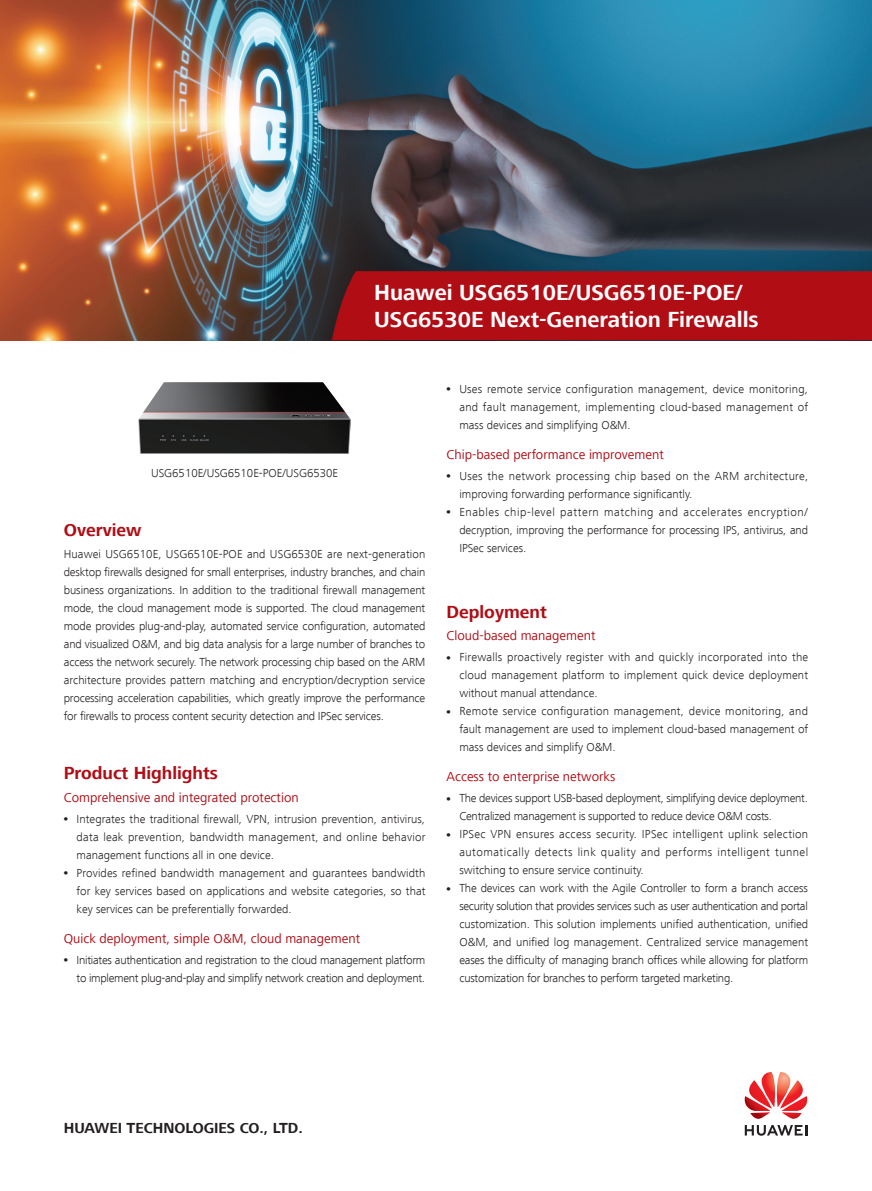
<style>
.page{position:relative;width:872px;height:1191px;background:#fff}
.page>*{position:absolute;margin:0;border:0;box-sizing:border-box;transform-origin:0 0}
.t1{font:700 22.5px/27px "Frutiger Next LT";color:#fff}
.t2{font:700 18px "Frutiger Next LT";color:#b00d15}
.t3{font:700 15px "Frutiger Next LT";color:#231f20}
.t4{font:13.5px "Frutiger Next LT";color:#b00d15}
.t5{font:300 12px/18px "Frutiger Next LT";color:#231f20;text-align:justify}
.t6{font:300 12px/18px "Frutiger Next LT";letter-spacing:-.02em;color:#231f20;text-align:right}
.t7{font:300 12px/18px "Frutiger Next LT";letter-spacing:-.025em;color:#231f20}
.t8{font:300 12px/18px "Frutiger Next LT";letter-spacing:.02em;color:#231f20}
.s1{font-family:"Arial";font-weight:700}
</style>
<div class="page">
<img style="left:0;top:0;width:872px;height:340px">
<svg style="left:744px;top:1072px;width:64px;height:63px"></svg>
<div style="left:332px;top:271px;width:540px;height:69px;background:#b00d15"></div>
<img style="left:138px;top:383px;width:213px;height:71px">
<h1 class="t1" style="left:374px;top:279px;width:386px">Huawei USG6510E/USG6510E-POE/<br>USG6530E Next-Generation Firewalls</h1>
<p class="t5" style="left:151px;top:463px;width:188px">USG6510E/USG6510E-POE/USG6530E</p>
<h2 class="t2" style="left:64px;top:520px;width:79px">Overview</h2>
<p class="t5" style="left:64px;top:545px;width:363px">Huawei USG6510E, USG6510E-POE and USG6530E are next-generation desktop firewalls designed for small enterprises, industry branches, and chain business organizations. In addition to the traditional firewall management mode, the cloud management mode is supported. The cloud management mode provides plug-and-play, automated service configuration, automated and visualized O&amp;M, and big data analysis for a large number of branches to access the network securely. The network processing chip based on the ARM architecture provides pattern matching and encryption/decryption service processing acceleration capabilities, which greatly improve the performance for firewalls to process content security detection and IPSec services.</p>
<h2 class="t2" style="left:64px;top:763px;width:156px">Product Highlights</h2>
<p class="t4" style="left:64px;top:790px;width:236px">Comprehensive and integrated protection</p>
<p class="t5" style="left:77px;top:810px;width:350px;text-indent:-13px"><span class="s1">•</span> Integrates the traditional firewall, VPN, intrusion prevention, antivirus, data leak prevention, bandwidth management, and online behavior management functions all in one device.</p>
<p class="t5" style="left:77px;top:864px;width:350px;text-indent:-13px"><span class="s1">•</span> Provides refined bandwidth management and guarantees bandwidth for key services based on applications and website categories, so that key services can be preferentially forwarded.</p>
<p class="t4" style="left:64px;top:931px;width:298px">Quick deployment, simple O&amp;M, cloud management</p>
<p class="t6" style="left:64px;top:951px;width:363px"><span class="s1">•</span> Initiates authentication and registration to the cloud management platform to implement plug-and-play and simplify network creation and deployment.</p>
<p class="t5" style="left:459px;top:380px;width:350px;text-indent:-13px"><span class="s1">•</span> Uses remote service configuration management, device monitoring, and fault management, implementing cloud-based management of mass devices and simplifying O&amp;M.</p>
<p class="t4" style="left:446px;top:447px;width:219px">Chip-based performance improvement</p>
<p class="t8" style="left:459px;top:467px;width:350px;text-indent:-13px"><span class="s1">•</span> Uses the network processing chip based on the ARM architecture, improving forwarding performance significantly.</p>
<p class="t5" style="left:459px;top:503px;width:350px;text-indent:-13px"><span class="s1">•</span> Enables chip-level pattern matching and accelerates encryption/ decryption, improving the performance for processing IPS, antivirus, and IPSec services.</p>
<h2 class="t2" style="left:446px;top:601px;width:102px">Deployment</h2>
<p class="t4" style="left:446px;top:628px;width:150px">Cloud-based management</p>
<p class="t5" style="left:459px;top:648px;width:350px;text-indent:-13px"><span class="s1">•</span> Firewalls proactively register with and quickly incorporated into the cloud management platform to implement quick device deployment without manual attendance.</p>
<p class="t5" style="left:459px;top:702px;width:350px;text-indent:-13px"><span class="s1">•</span> Remote service configuration management, device monitoring, and fault management are used to implement cloud-based management of mass devices and simplify O&amp;M.</p>
<p class="t4" style="left:446px;top:769px;width:170px">Access to enterprise networks</p>
<p class="t7" style="left:459px;top:789px;width:350px;text-indent:-13px"><span class="s1">•</span> The devices support USB-based deployment, simplifying device deployment.<br>Centralized management is supported to reduce device O&amp;M costs.</p>
<p class="t5" style="left:459px;top:825px;width:350px;text-indent:-13px"><span class="s1">•</span> IPSec VPN ensures access security. IPSec intelligent uplink selection automatically detects link quality and performs intelligent tunnel switching to ensure service continuity.</p>
<p class="t5" style="left:459px;top:879px;width:350px;text-indent:-13px"><span class="s1">•</span> The devices can work with the Agile Controller to form a branch access security solution that provides services such as user authentication and portal customization. This solution implements unified authentication, unified O&amp;M, and unified log management. Centralized service management eases the difficulty of managing branch offices while allowing for platform customization for branches to perform targeted marketing.</p>
<p class="t3" style="left:64px;top:1119px;width:240px">HUAWEI TECHNOLOGIES CO., LTD.</p>
</div>
